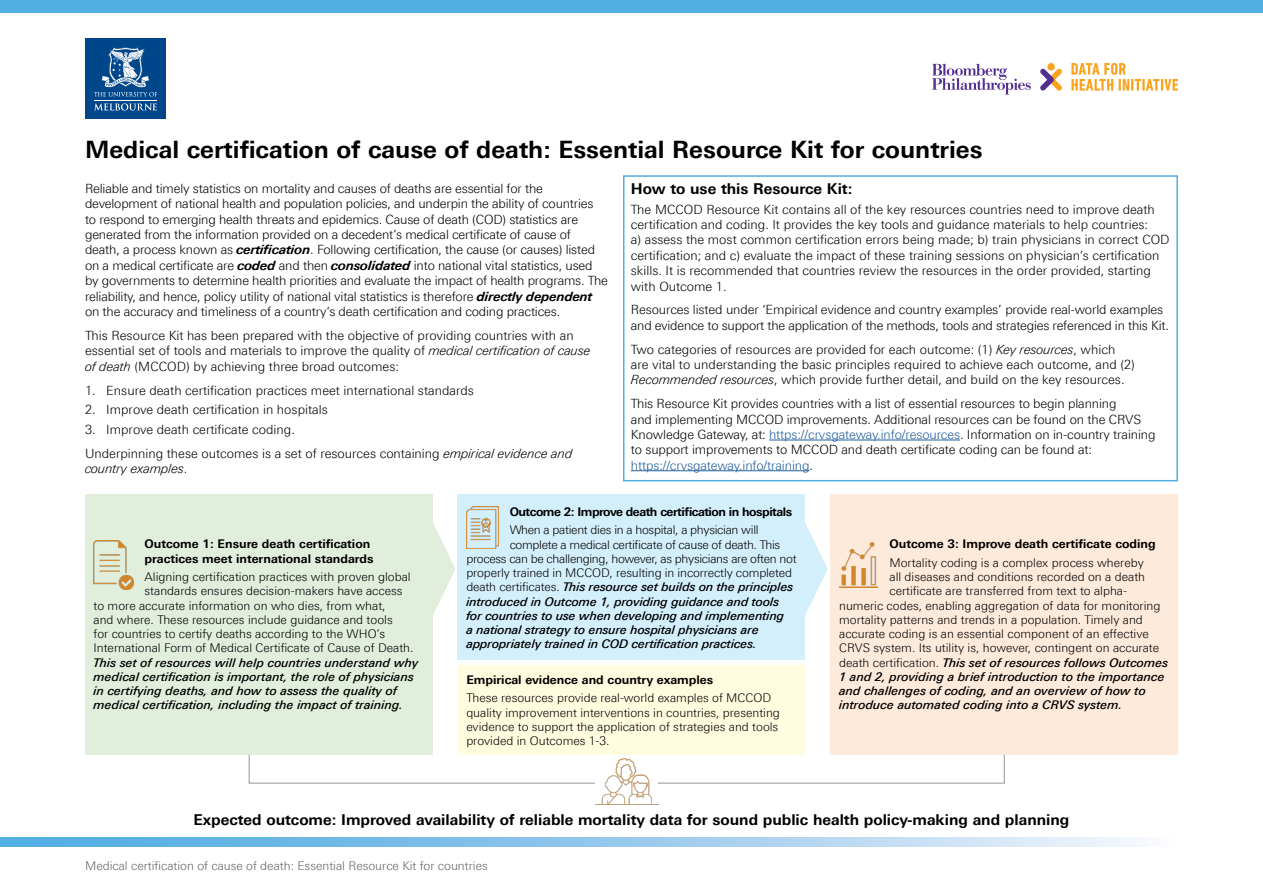
<style>
.page{position:relative;width:1263px;height:893px;background:#fff}
.page>*{position:absolute;margin:0;border:0;box-sizing:border-box;transform-origin:0 0}
.t1{font:700 24px "Linotype Univers 630";color:#000}
.t2{font:700 15px "Linotype Univers 630";color:#000}
.t3{font:300 12.75px/15.5px "Linotype Univers 330";letter-spacing:-.01em;color:#000}
.t4{font:12.75px "Linotype Univers 331 Light It";color:#000}
.t5{font:300 12px/14.2px "Linotype Univers 330";color:#000}
.t6{font:12px/14.2px "Linotype Univers 531 Medium It";color:#000}
.t7{font:300 12px "Linotype Univers 330";letter-spacing:-.025em;color:#000}
.t8{font:700 12px/14.2px "Linotype Univers 630";color:#000}
.t9{font:300 12px "Linotype Univers 330";color:#636466}
.t10{font:700 12px "Linotype Univers 630";letter-spacing:-.04em;color:#000}
.s1{font-family:"Linotype Univers 631 Bold It";font-weight:400}
.s2{font-family:"Linotype Univers 331 Light It";font-weight:400}
.s3{font-family:"Linotype Univers 330";font-weight:300}
.s4{color:#215e9e}
</style>
<div class="page">
<svg style="left:432px;top:521px;width:23px;height:96px"></svg>
<svg style="left:805px;top:523px;width:23px;height:92px"></svg>
<div style="left:0;top:0;width:1263px;height:13px;background:#51afe2"></div>
<svg style="left:0;top:838px;width:1143px;height:8px;background:#95c9ec"></svg>
<svg style="left:1071px;top:63px;width:107px;height:28px"></svg>
<svg style="left:932px;top:64px;width:99px;height:31px"></svg>
<svg style="left:1040px;top:69px;width:22px;height:22px"></svg>
<div style="left:1047px;top:63px;width:8px;height:8px;background:#faa21b;border-radius:50%"></div>
<div style="left:85px;top:38px;width:81px;height:81px;background:#00468b"></div>
<hr style="left:95px;top:100px;width:62px;height:1px;background:#fff">
<svg style="left:94px;top:103px;width:63px;height:8px"></svg>
<svg style="left:94px;top:47px;width:63px;height:50px"></svg>
<div style="left:85px;top:494px;width:347px;height:261px;background:#e1eedc"></div>
<img style="left:94px;top:541px;width:39px;height:48px">
<div style="left:831px;top:494px;width:347px;height:261px;background:#feeada"></div>
<img style="left:839px;top:542px;width:39px;height:45px">
<div style="left:458px;top:494px;width:347px;height:166px;background:#d4effc"></div>
<img style="left:466px;top:507px;width:33px;height:41px">
<div style="left:458px;top:665px;width:347px;height:90px;background:#fffcdf"></div>
<img style="left:601px;top:759px;width:51px;height:45px">
<hr style="left:769px;top:440px;width:191px;height:1px;background:#215e9e">
<hr style="left:631px;top:470px;width:178px;height:1px;background:#215e9e">
<div style="left:623px;top:175px;width:555px;height:306px;border:2px solid #51afe2"></div>
<h1 class="t1" style="left:85px;top:135px;width:899px">Medical certification of cause of death: Essential Resource Kit for countries</h1>
<p class="t3" style="left:85px;top:181px;width:524px">Reliable and timely statistics on mortality and causes of deaths are essential for the development of national health and population policies, and underpin the ability of countries<br>to respond to emerging health threats and epidemics. Cause of death (COD) statistics are generated from the information provided on a decedent’s medical certificate of cause of death, a process known as <span class="s1">certification</span>. Following certification, the cause (or causes) listed on a medical certificate are <span class="s1">coded</span> and then <span class="s1">consolidated</span> into national vital statistics, used by governments to determine health priorities and evaluate the impact of health programs. The reliability, and hence, policy utility of national vital statistics is therefore <span class="s1">directly dependent </span>on the accuracy and timeliness of a country’s death certification and coding practices.</p>
<p class="t3" style="left:85px;top:327px;width:507px">This Resource Kit has been prepared with the objective of providing countries with an essential set of tools and materials to improve the quality of <span class="s2">medical certification of cause of death</span> (MCCOD) by achieving three broad outcomes:</p>
<p class="t3" style="left:85px;top:382px;width:390px">1. Ensure death certification practices meet international standards</p>
<p class="t3" style="left:85px;top:402px;width:244px">2. Improve death certification in hospitals</p>
<p class="t3" style="left:85px;top:417px;width:489px;line-height:23.9px">3. Improve death certificate coding.<br>Underpinning these outcomes is a set of resources containing <span class="s2">empirical evidence and</span></p>
<p class="t4" style="left:85px;top:461px;width:104px">country examples<span class="s3">.</span></p>
<p class="t2" style="left:631px;top:180px;width:223px">How to use this Resource Kit:</p>
<p class="t3" style="left:631px;top:201px;width:540px">The MCCOD Resource Kit contains all of the key resources countries need to improve death certification and coding. It provides the key tools and guidance materials to help countries:<br>a) assess the most common certification errors being made; b) train physicians in correct COD certification; and c) evaluate the impact of these training sessions on physician’s certification skills. It is recommended that countries review the resources in the order provided, starting with Outcome 1.</p>
<p class="t3" style="left:631px;top:302px;width:540px">Resources listed under ‘Empirical evidence and country examples’ provide real-world examples and evidence to support the application of the methods, tools and strategies referenced in this Kit.</p>
<p class="t3" style="left:631px;top:341px;width:506px">Two categories of resources are provided for each outcome: (1) <span class="s2">Key resources</span>, which are vital to understanding the basic principles required to achieve each outcome, and (2)<br><span class="s2">Recommended resources</span>, which provide further detail, and build on the key resources.</p>
<p class="t3" style="left:631px;top:396px;width:526px">This Resource Kit provides countries with a list of essential resources to begin planning<br>and implementing MCCOD improvements. Additional resources can be found on the CRVS Knowledge Gateway, at: <span class="s4">https://crvsgateway.info/resources</span>. Information on in-country training to support improvements to MCCOD and death certificate coding can be found at: <span class="s4">https://crvsgateway.info/training</span>.</p>
<p class="t8" style="left:145px;top:537px;width:230px">Outcome 1: Ensure death certification practices meet international standards</p>
<p class="t5" style="left:145px;top:570px;width:268px">Aligning certification practices with proven global</p>
<p class="t5" style="left:145px;top:584px;width:260px">standards ensures decision-makers have access</p>
<p class="t5" style="left:94px;top:598px;width:294px">to more accurate information on who dies, from what,</p>
<p class="t5" style="left:94px;top:612px;width:301px">and where. These resources include guidance and tools</p>
<p class="t5" style="left:94px;top:627px;width:293px">for countries to certify deaths according to the WHO’s</p>
<p class="t5" style="left:94px;top:641px;width:321px">International Form of Medical Certificate of Cause of Death.</p>
<p class="t6" style="left:94px;top:655px;width:326px">This set of resources will help countries understand why medical certification is important, the role of physicians in certifying deaths, and how to assess the quality of medical certification, including the impact of training.</p>
<p class="t10" style="left:510px;top:504px;width:284px">Outcome 2: Improve death certification in hospitals</p>
<p class="t7" style="left:510px;top:523px;width:250px">When a patient dies in a hospital, a physician will</p>
<p class="t7" style="left:510px;top:537px;width:272px">complete a medical certificate of cause of death. This</p>
<p class="t7" style="left:466px;top:551px;width:332px">process can be challenging, however, as physicians are often not</p>
<p class="t5" style="left:466px;top:565px;width:327px">properly trained in MCCOD, resulting in incorrectly completed</p>
<p class="t6" style="left:466px;top:580px;width:329px"><span class="s3">death certificates.</span> This resource set builds on the principles introduced in Outcome 1, providing guidance and tools for countries to use when developing and implementing a national strategy to ensure hospital physicians are appropriately trained in COD certification practices.</p>
<p class="t8" style="left:466px;top:672px;width:248px">Empirical evidence and country examples</p>
<p class="t5" style="left:466px;top:691px;width:315px">These resources provide real-world examples of MCCOD quality improvement interventions in countries, presenting evidence to support the application of strategies and tools provided in Outcomes 1-3.</p>
<p class="t8" style="left:889px;top:537px;width:268px">Outcome 3: Improve death certificate coding</p>
<p class="t5" style="left:889px;top:555px;width:256px">Mortality coding is a complex process whereby</p>
<p class="t5" style="left:889px;top:570px;width:257px">all diseases and conditions recorded on a death</p>
<p class="t5" style="left:889px;top:584px;width:239px">certificate are transferred from text to alpha-</p>
<p class="t5" style="left:839px;top:598px;width:323px">numeric codes, enabling aggregation of data for monitoring</p>
<p class="t5" style="left:839px;top:612px;width:305px">mortality patterns and trends in a population. Timely and</p>
<p class="t5" style="left:839px;top:627px;width:311px">accurate coding is an essential component of an effective</p>
<p class="t5" style="left:839px;top:641px;width:322px">CRVS system. Its utility is, however, contingent on accurate</p>
<p class="t6" style="left:839px;top:655px;width:331px"><span class="s3">death certification.</span> This set of resources follows Outcomes 1 and 2, providing a brief introduction to the importance and challenges of coding, and an overview of how to introduce automated coding into a CRVS system.</p>
<p class="t2" style="left:194px;top:811px;width:877px">Expected outcome: Improved availability of reliable mortality data for sound public health policy-making and planning</p>
<p class="t9" style="left:85px;top:858px;width:404px">Medical certification of cause of death: Essential Resource Kit for countries</p>
</div>
